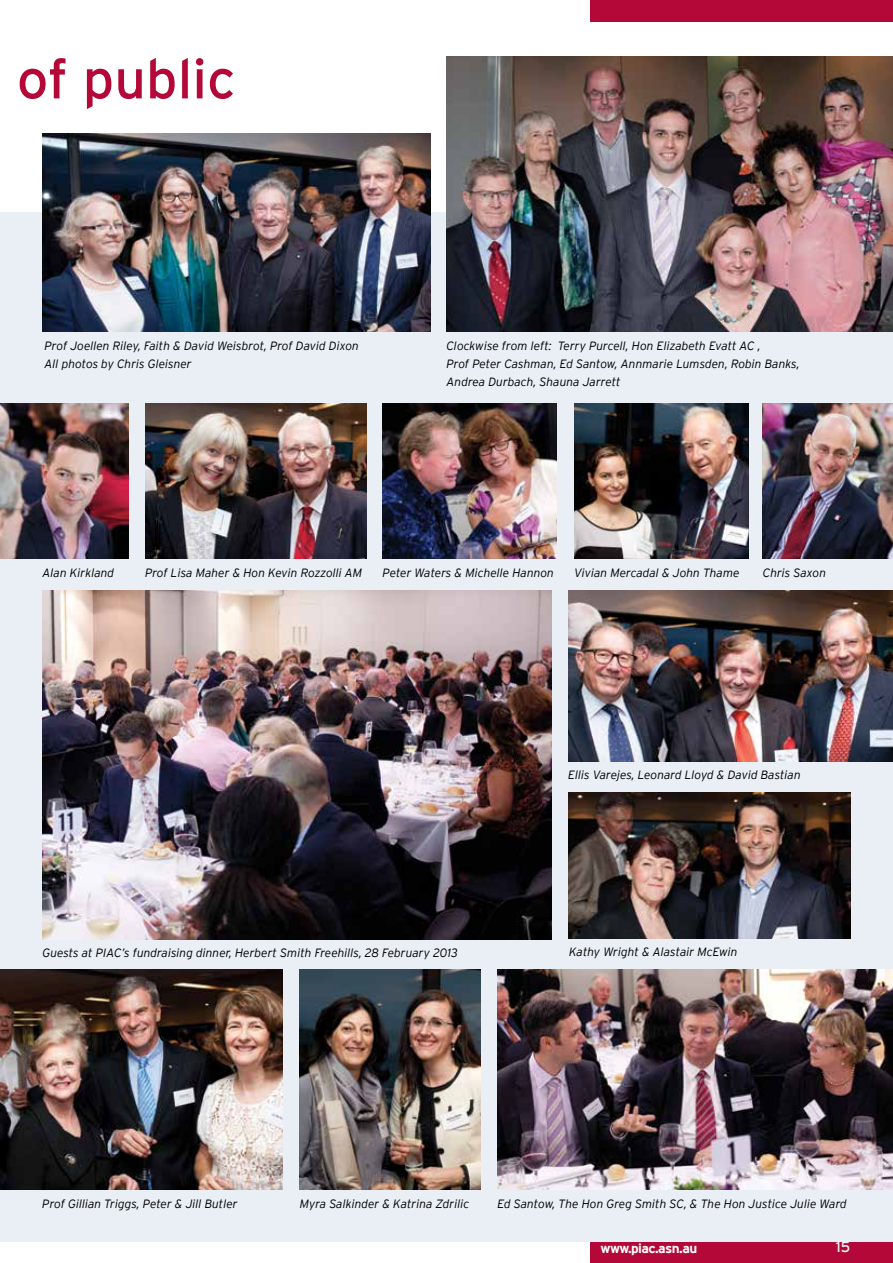
<style>
.page{position:relative;width:893px;height:1263px;background:#fff}
.page>*{position:absolute;margin:0;border:0;box-sizing:border-box;transform-origin:0 0}
.t1{font:55.5px "Interstate";color:#b30838}
.t2{font:15px "Interstate";color:#e9eff5}
.t3{font:700 13.5px "Interstate";letter-spacing:-.04em;color:#fff}
.t4{font:italic 300 12px/18px "Interstate";color:#000}
</style>
<div class="page">
<div style="left:590px;top:0;width:303px;height:21px;background:#b30838"></div>
<div style="left:590px;top:1242px;width:303px;height:21px;background:#b30838"></div>
<div style="left:0;top:213px;width:893px;height:1029px;background:#e9eff5"></div>
<img style="left:43px;top:134px;width:387px;height:198px">
<img style="left:446px;top:56px;width:447px;height:276px">
<img style="left:0;top:404px;width:129px;height:155px">
<img style="left:145px;top:404px;width:221px;height:155px">
<img style="left:382px;top:404px;width:175px;height:155px">
<img style="left:574px;top:404px;width:174px;height:155px">
<img style="left:763px;top:404px;width:130px;height:155px">
<img style="left:497px;top:969px;width:396px;height:221px">
<img style="left:568px;top:591px;width:325px;height:171px">
<img style="left:0;top:969px;width:282px;height:220px">
<img style="left:568px;top:793px;width:282px;height:145px">
<img style="left:300px;top:969px;width:180px;height:220px">
<img style="left:43px;top:591px;width:509px;height:348px">
<h1 class="t1" style="left:17px;top:48px;width:221px">of public</h1>
<p class="t4" style="left:45px;top:337px;width:316px">Prof Joellen Riley, Faith &amp; David Weisbrot, Prof David Dixon<br>All photos by Chris Gleisner</p>
<p class="t4" style="left:446px;top:337px;width:355px">Clockwise from left: Terry Purcell, Hon Elizabeth Evatt AC ,<br>Prof Peter Cashman, Ed Santow, Annmarie Lumsden, Robin Banks,<br>Andrea Durbach, Shauna Jarrett</p>
<p class="t4" style="left:43px;top:564px;width:73px">Alan Kirkland</p>
<p class="t4" style="left:145px;top:564px;width:219px">Prof Lisa Maher &amp; Hon Kevin Rozzolli AM</p>
<p class="t4" style="left:382px;top:564px;width:173px">Peter Waters &amp; Michelle Hannon</p>
<p class="t4" style="left:574px;top:564px;width:167px">Vivian Mercadal &amp; John Thame</p>
<p class="t4" style="left:763px;top:564px;width:65px">Chris Saxon</p>
<p class="t4" style="left:43px;top:944px;width:417px">Guests at PIAC’s fundraising dinner, Herbert Smith Freehills, 28 February 2013</p>
<p class="t4" style="left:568px;top:766px;width:234px">Ellis Varejes, Leonard Lloyd &amp; David Bastian</p>
<p class="t4" style="left:569px;top:943px;width:170px">Kathy Wright &amp; Alastair McEwin</p>
<p class="t4" style="left:42px;top:1194px;width:197px">Prof Gillian Triggs, Peter &amp; Jill Butler</p>
<p class="t4" style="left:300px;top:1194px;width:171px">Myra Salkinder &amp; Katrina Zdrilic</p>
<p class="t4" style="left:497px;top:1194px;width:351px">Ed Santow, The Hon Greg Smith SC, &amp; The Hon Justice Julie Ward</p>
<p class="t3" style="left:601px;top:1241px;width:98px">www.piac.asn.au</p>
<p class="t2" style="left:836px;top:1238px;width:16px">15</p>
</div>
